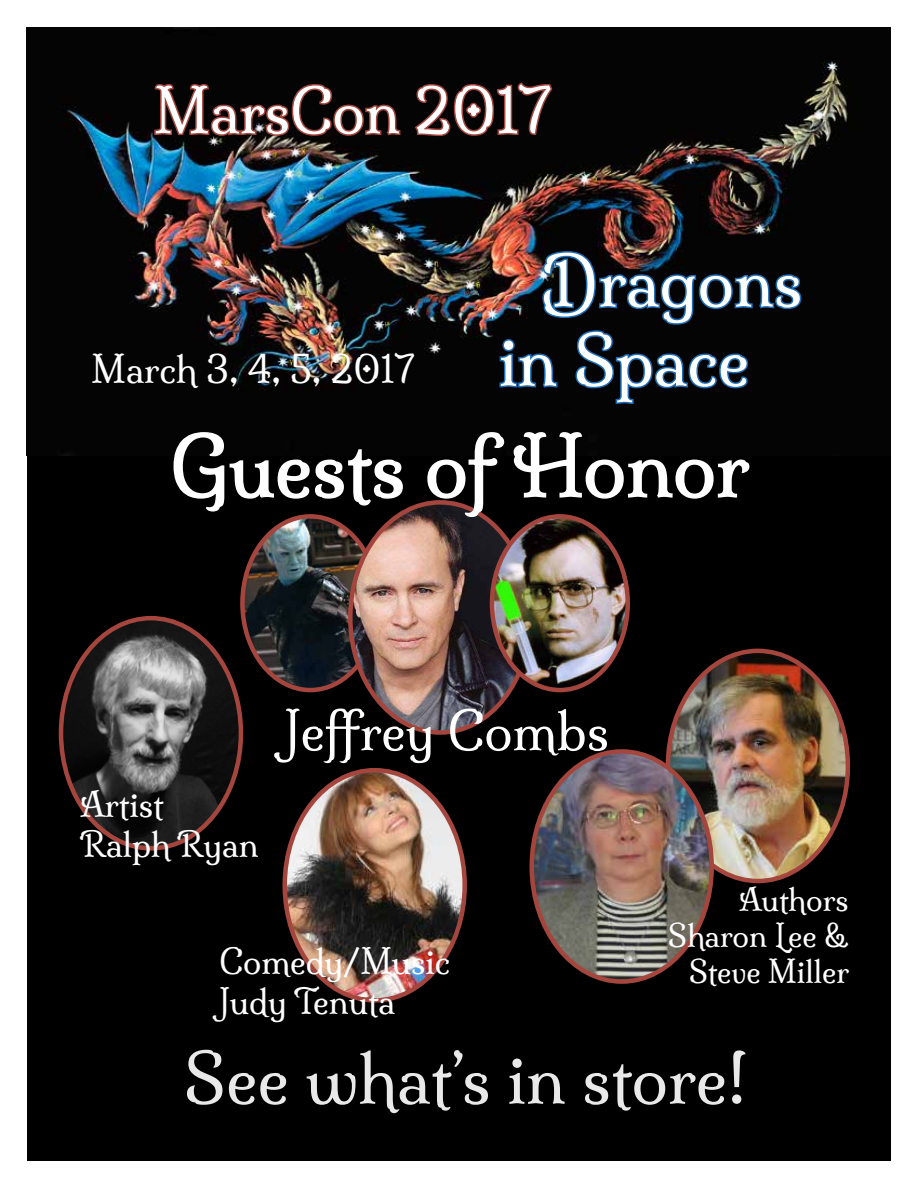
<style>
.page{position:relative;width:918px;height:1188px;background:#fff}
.page>*{position:absolute;margin:0;border:0;box-sizing:border-box;transform-origin:0 0}
.t1{font:78px "Milonga";color:#fff}
.t2{font:66px "Milonga";color:#e9e9ea}
.t3{font:66px "Milonga";color:#fff}
.t4{font:58.5px "Milonga";color:#fff}
.t5{font:51px "Milonga";color:#fff}
.t6{font:36px "Milonga";color:#fff}
.t7{font:33px/39.6px "Milonga";color:#fff}
.t8{font:30px/36px "Milonga";color:#fff;text-align:right}
</style>
<div class="page">
<div style="left:27px;top:456px;width:864px;height:705px;background:#000"></div>
<img style="left:27px;top:27px;width:863px;height:429px">
<img style="left:242px;top:516px;width:108px;height:174px">
<div style="left:240px;top:514px;width:140px;height:178px;border:4px solid #a4463e;border-radius:50%"></div>
<img style="left:350px;top:502px;width:163px;height:231px">
<img style="left:492px;top:516px;width:136px;height:174px">
<div style="left:490px;top:514px;width:140px;height:178px;border:4px solid #a4463e;border-radius:50%"></div>
<img style="left:61px;top:618px;width:180px;height:230px">
<div style="left:59px;top:616px;width:184px;height:235px;border:4px solid #a4463e;border-radius:50%"></div>
<img style="left:668px;top:651px;width:180px;height:230px">
<img style="left:532px;top:751px;width:180px;height:231px">
<div style="left:530px;top:749px;width:184px;height:235px;border:4px solid #a4463e;border-radius:50%"></div>
<img style="left:285px;top:770px;width:180px;height:230px">
<div style="left:283px;top:768px;width:184px;height:235px;border:4px solid #a4463e;border-radius:50%"></div>
<svg style="left:152px;top:81px;width:250px;height:57px;background:#341815"></svg>
<svg style="left:413px;top:81px;width:141px;height:57px;background:#361816"></svg>
<svg style="left:498px;top:249px;width:305px;height:157px;background:#111d2a"></svg>
<img style="left:173px;top:300px;width:231px;height:212px">
<svg style="left:427px;top:431px;width:78px;height:87px"></svg>
<svg style="left:513px;top:431px;width:237px;height:68px"></svg>
<h3 class="t4" style="left:154px;top:76px;width:399px">MarsCon 2017</h3>
<p class="t6" style="left:91px;top:347px;width:325px">March 3, 4, 5, 2017</p>
<h2 class="t3" style="left:541px;top:241px;width:263px">Dragons</h2>
<h2 class="t3" style="left:499px;top:321px;width:252px">in Space</h2>
<h1 class="t1" style="left:170px;top:420px;width:581px">Guests of Honor</h1>
<p class="t7" style="left:80px;top:786px;width:180px">Artist<br>Ralph Ryan</p>
<h3 class="t5" style="left:284px;top:700px;width:327px">Jeffrey Combs</h3>
<p class="t8" style="left:668px;top:883px;width:183px">Authors<br>Sharon Lee &amp;<br>Steve Miller</p>
<p class="t7" style="left:219px;top:942px;width:233px">Comedy/Music<br>Judy Tenuta</p>
<h2 class="t2" style="left:184px;top:1039px;width:566px">See what’s in store!</h2>
</div>
